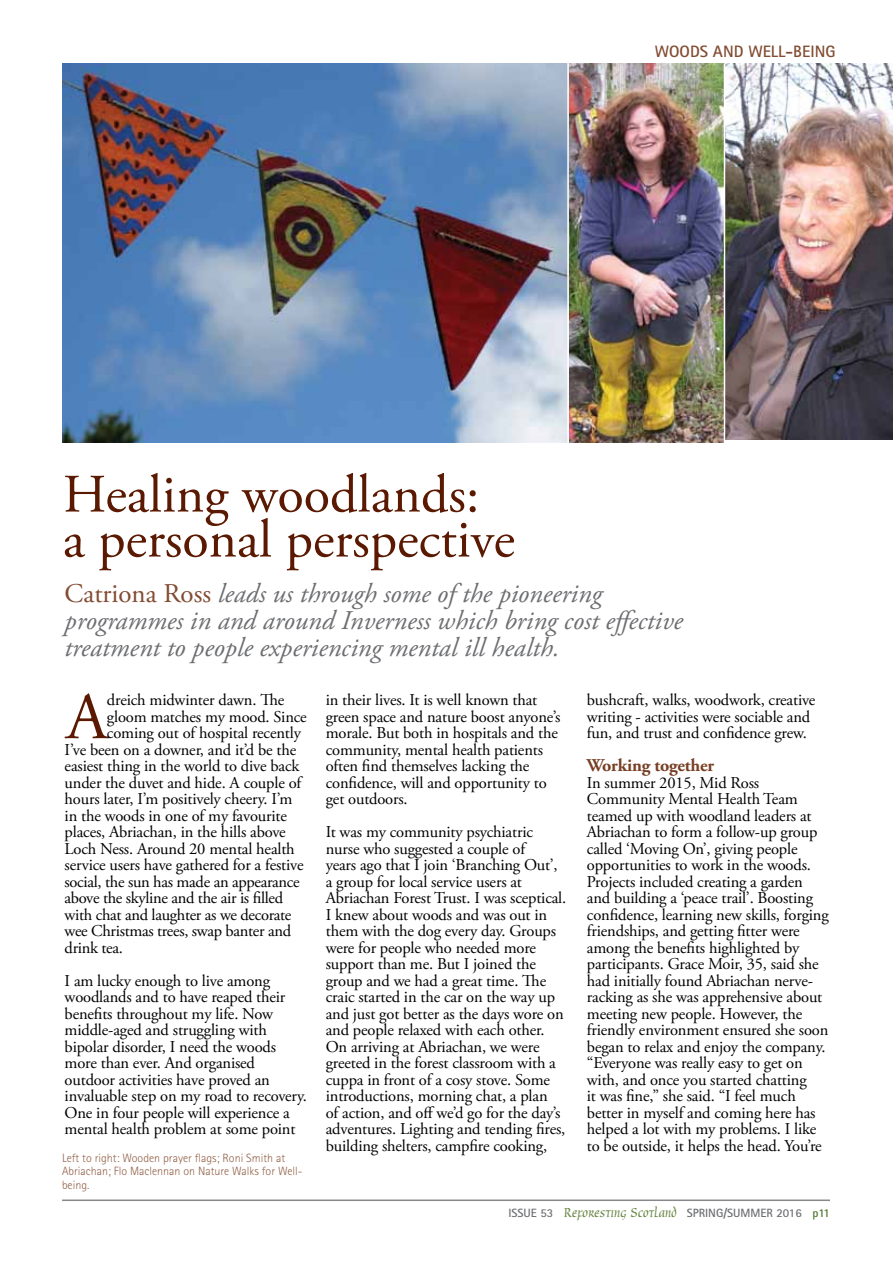
<style>
.page{position:relative;width:893px;height:1263px;background:#fff}
.page>*{position:absolute;margin:0;border:0;box-sizing:border-box;transform-origin:0 0}
.t1{font:66.3px "Adobe Garamond Pro";color:#5a1900}
.t2{font:54px/45px "Adobe Garamond Pro";color:#5a1900}
.t3{font:italic 27px/27px "Adobe Garamond Pro";color:#6d6e71}
.t4{font:700 18px "Adobe Garamond Pro";letter-spacing:-.01em;color:#784025}
.t5{font:16.5px/16.5px "Adobe Garamond Pro";letter-spacing:-.01em;color:#000}
.t6{font:700 16.5px "Rotis Sans Serif";color:#824c32}
.t7{font:300 12px/13.5px "Rotis Sans Serif";color:#915e46}
.t8{font:700 12px "Rotis Sans Serif";color:#6d6e71}
.s1{font-style:normal;color:#824c32}
.s2{font-family:"Oxford";font-weight:400;font-size:15px;color:#63833d}
.s3{color:#4e7428}
</style>
<div class="page">
<hr style="left:62px;top:1199px;width:768px;height:2px;background:#86888a">
<img style="left:725px;top:64px;width:167px;height:376px">
<img style="left:62px;top:64px;width:662px;height:378px">
<hr style="left:567px;top:44px;width:2px;height:419px;background:#fff">
<p class="t6" style="left:655px;top:41px;width:182px">WOODS AND WELL-BEING</p>
<h2 class="t2" style="left:63px;top:474px;width:454px">Healing woodlands:<br>a personal perspective</h2>
<h3 class="t3" style="left:65px;top:581px;width:620px"><span class="s1">Catriona Ross</span> leads us through some of the pioneering programmes in and around Inverness which bring cost effective treatment to people experiencing mental ill health.</h3>
<h1 class="t1" style="left:66px;top:677px;width:43px">A</h1>
<p class="t5" style="left:107px;top:692px;width:179px">dreich midwinter dawn. The</p>
<p class="t5" style="left:107px;top:709px;width:201px">gloom matches my mood. Since</p>
<p class="t5" style="left:107px;top:725px;width:196px">coming out of hospital recently</p>
<p class="t5" style="left:65px;top:742px;width:233px">I’ve been on a downer, and it’d be the</p>
<p class="t5" style="left:65px;top:758px;width:236px">easiest thing in the world to dive back</p>
<p class="t5" style="left:65px;top:775px;width:238px">under the duvet and hide. A couple of</p>
<p class="t5" style="left:65px;top:791px;width:229px">hours later, I’m positively cheery. I’m</p>
<p class="t5" style="left:65px;top:808px;width:224px">in the woods in one of my favourite</p>
<p class="t5" style="left:65px;top:824px;width:223px">places, Abriachan, in the hills above</p>
<p class="t5" style="left:65px;top:841px;width:232px">Loch Ness. Around 20 mental health</p>
<p class="t5" style="left:65px;top:857px;width:240px">service users have gathered for a festive</p>
<p class="t5" style="left:65px;top:874px;width:237px">social, the sun has made an appearance</p>
<p class="t5" style="left:65px;top:890px;width:220px">above the skyline and the air is filled</p>
<p class="t5" style="left:65px;top:907px;width:228px">with chat and laughter as we decorate</p>
<p class="t5" style="left:65px;top:923px;width:228px">wee Christmas trees, swap banter and</p>
<p class="t5" style="left:65px;top:940px;width:60px">drink tea.</p>
<p class="t5" style="left:65px;top:973px;width:244px">I am lucky enough to live among woodlands and to have reaped their benefits throughout my life. Now middle-aged and struggling with bipolar disorder, I need the woods more than ever. And organised outdoor activities have proved an invaluable step on my road to recovery.<br>One in four people will experience a mental health problem at some point</p>
<p class="t7" style="left:62px;top:1151px;width:242px">Left to right: Wooden prayer flags; Roni Smith at<br>Abriachan; Flo Maclennan on Nature Walks for Well&shy;being.</p>
<p class="t5" style="left:326px;top:692px;width:236px">in their lives. It is well known that green space and nature boost anyone’s morale. But both in hospitals and the community, mental health patients often find themselves lacking the confidence, will and opportunity to get outdoors.</p>
<p class="t5" style="left:326px;top:824px;width:242px">It was my community psychiatric nurse who suggested a couple of<br>years ago that I join ‘Branching Out’, a group for local service users at Abriachan Forest Trust. I was sceptical.<br>I knew about woods and was out in them with the dog every day. Groups were for people who needed more support than me. But I joined the group and we had a great time. The craic started in the car on the way up and just got better as the days wore on and people relaxed with each other.<br>On arriving at Abriachan, we were greeted in the forest classroom with a cuppa in front of a cosy stove. Some introductions, morning chat, a plan<br>of action, and off we’d go for the day’s adventures. Lighting and tending fires, building shelters, campfire cooking,</p>
<p class="t5" style="left:587px;top:692px;width:230px">bushcraft, walks, woodwork, creative writing - activities were sociable and fun, and trust and confidence grew.</p>
<p class="t4" style="left:587px;top:755px;width:129px">Working together</p>
<p class="t5" style="left:587px;top:775px;width:243px">In summer 2015, Mid Ross Community Mental Health Team teamed up with woodland leaders at Abriachan to form a follow-up group called ‘Moving On’, giving people opportunities to work in the woods.<br>Projects included creating a garden and building a ‘peace trail’. Boosting confidence, learning new skills, forging friendships, and getting fitter were among the benefits highlighted by participants. Grace Moir, 35, said she had initially found Abriachan nerve&shy;racking as she was apprehensive about meeting new people. However, the friendly environment ensured she soon began to relax and enjoy the company. “Everyone was really easy to get on with, and once you started chatting<br>it was fine,” she said. “I feel much better in myself and coming here has helped a lot with my problems. I like to be outside, it helps the head. You’re</p>
<p class="t8" style="left:508px;top:1205px;width:323px">ISSUE 53 <span class="s2">Reforesting Scotland</span> SPRING/SUMMER 2016 <span class="s3">p11</span></p>
</div>
